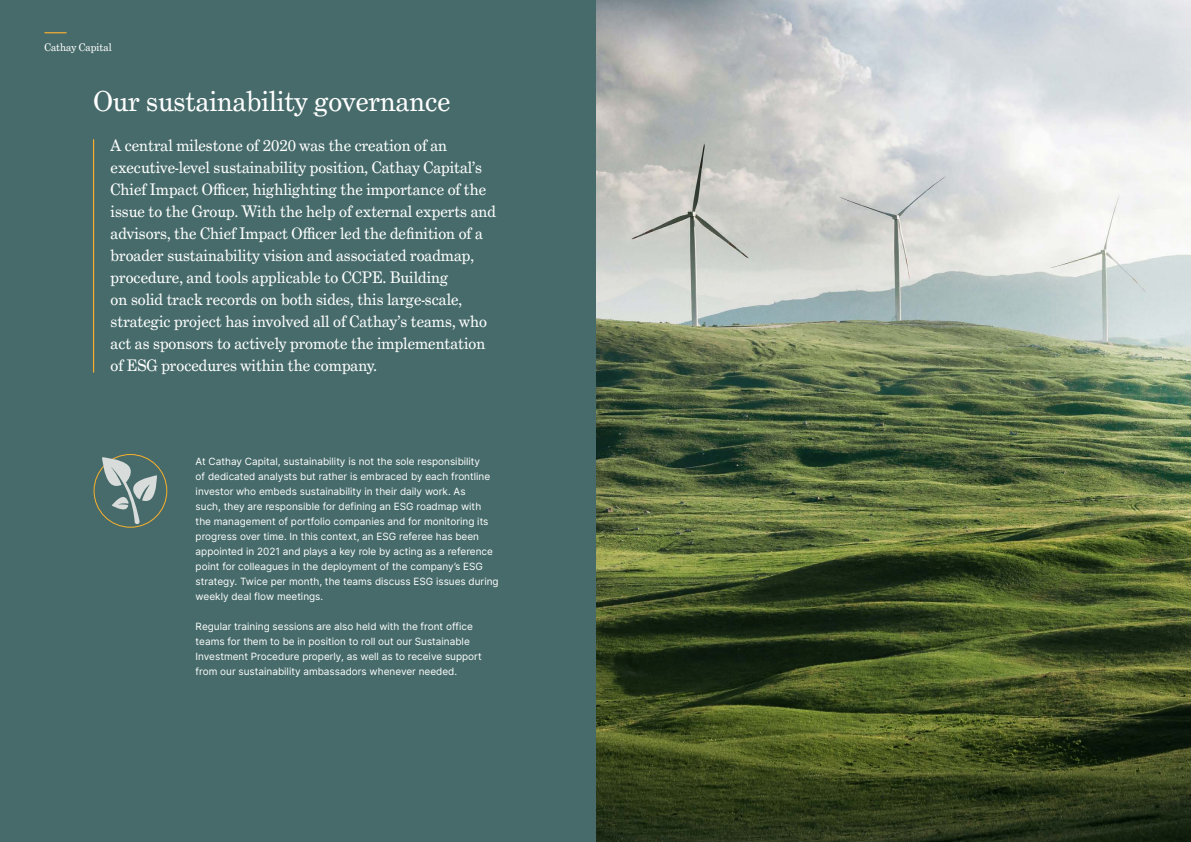
<style>
.page{position:relative;width:1191px;height:842px;background:#fff}
.page>*{position:absolute;margin:0;border:0;box-sizing:border-box;transform-origin:0 0}
.Main_Title_Navy{font:28px "Grad";color:#fff}
.Mid_Pull_Out_Copy__1{font:16px/22px "Grad";color:#fff}
.t1{font:10.7px "Grad";color:#fff}
.Table_Copy__7pt__Nav{font:10px/15px "Inter";color:#fff}
</style>
<div class="page">
<img style="left:595px;top:0;width:596px;height:842px">
<div style="left:0;top:0;width:595px;height:842px;background:#466b6a"></div>
<svg style="left:44px;top:32px;width:23px;height:1px"></svg>
<hr style="left:93px;top:139px;width:1px;height:234px;background:#fbaf2e">
<div style="left:94px;top:454px;width:73px;height:74px;border:1px solid #fbb12d;border-radius:50%"></div>
<svg style="left:102px;top:457px;width:55px;height:68px"></svg>
<p class="t1" style="left:44px;top:41px;width:69px">Cathay Capital</p>
<p class="Main_Title_Navy" style="left:94px;top:84px;width:358px">Our sustainability governance</p>
<p class="Mid_Pull_Out_Copy__1" style="left:111px;top:135px;width:387px">A central milestone of 2020 was the creation of an executive-level sustainability position, Cathay Capital’s Chief Impact Officer, highlighting the importance of the issue to the Group. With the help of external experts and advisors, the Chief Impact Officer led the definition of a broader sustainability vision and associated roadmap, procedure, and tools applicable to CCPE. Building<br>on solid track records on both sides, this large-scale, strategic project has involved all of Cathay’s teams, who act as sponsors to actively promote the implementation of ESG procedures within the company.</p>
<p class="Table_Copy__7pt__Nav" style="left:196px;top:454px;width:304px">At Cathay Capital, sustainability is not the sole responsibility<br>of dedicated analysts but rather is embraced by each frontline investor who embeds sustainability in their daily work. As<br>such, they are responsible for defining an ESG roadmap with the management of portfolio companies and for monitoring its progress over time. In this context, an ESG referee has been appointed in 2021 and plays a key role by acting as a reference point for colleagues in the deployment of the company’s ESG strategy. Twice per month, the teams discuss ESG issues during weekly deal flow meetings.</p>
<p class="Table_Copy__7pt__Nav" style="left:196px;top:619px;width:288px">Regular training sessions are also held with the front office teams for them to be in position to roll out our Sustainable Investment Procedure properly, as well as to receive support from our sustainability ambassadors whenever needed.</p>
</div>
